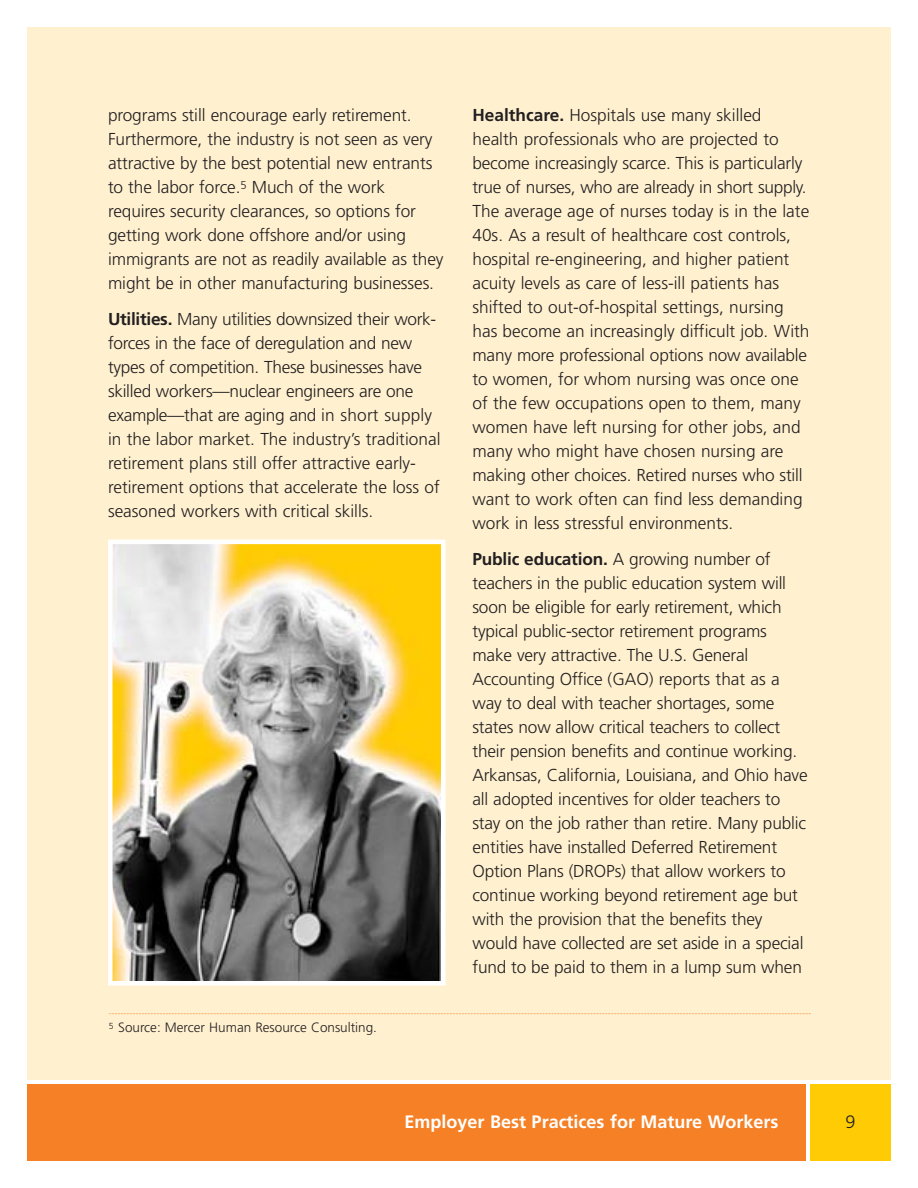
<style>
.page{position:relative;width:918px;height:1188px;background:#fff}
.page>*{position:absolute;margin:0;border:0;box-sizing:border-box;transform-origin:0 0}
.t1{font:700 18px "Frutiger";color:#fff}
.t2{font:300 18px "Frutiger";color:#231f20}
.t3{font:300 17.25px/24px "Frutiger";letter-spacing:-.01em;color:#231f20}
.t4{font:300 13.5px "Frutiger";color:#231f20}
.s1{font-weight:700}
</style>
<div class="page">
<div style="left:27px;top:27px;width:864px;height:1053px;background:#fff1d0"></div>
<div style="left:27px;top:1084px;width:779px;height:77px;background:#f58025"></div>
<div style="left:810px;top:1084px;width:81px;height:77px;background:#ffcb04"></div>
<img style="left:113px;top:545px;width:327px;height:436px">
<div style="left:108px;top:540px;width:338px;height:446px;border:4px solid #fff"></div>
<svg style="left:109px;top:1013px;width:702px;height:1px"></svg>
<p class="t3" style="left:108px;top:104px;width:337px">programs still encourage early retirement.<br>Furthermore, the industry is not seen as very attractive by the best potential new entrants to the labor force.<sup>5</sup> Much of the work requires security clearances, so options for getting work done offshore and/or using immigrants are not as readily available as they might be in other manufacturing businesses.</p>
<p class="t3" style="left:108px;top:308px;width:334px"><span class="s1">Utilities.</span> Many utilities downsized their work&shy;forces in the face of deregulation and new types of competition. These businesses have skilled workers—nuclear engineers are one example—that are aging and in short supply in the labor market. The industry’s traditional retirement plans still offer attractive early&shy;retirement options that accelerate the loss of seasoned workers with critical skills.</p>
<p class="t4" style="left:109px;top:1022px;width:270px"><sup>5</sup> Source: Mercer Human Resource Consulting.</p>
<p class="t3" style="left:472px;top:104px;width:339px"><span class="s1">Healthcare.</span> Hospitals use many skilled health professionals who are projected to become increasingly scarce. This is particularly true of nurses, who are already in short supply.<br>The average age of nurses today is in the late 40s. As a result of healthcare cost controls, hospital re-engineering, and higher patient acuity levels as care of less-ill patients has shifted to out-of-hospital settings, nursing has become an increasingly difficult job. With many more professional options now available to women, for whom nursing was once one of the few occupations open to them, many women have left nursing for other jobs, and many who might have chosen nursing are making other choices. Retired nurses who still want to work often can find less demanding work in less stressful environments.</p>
<p class="t3" style="left:472px;top:548px;width:337px"><span class="s1">Public education.</span> A growing number of teachers in the public education system will soon be eligible for early retirement, which typical public-sector retirement programs make very attractive. The U.S. General Accounting Office (GAO) reports that as a way to deal with teacher shortages, some states now allow critical teachers to collect their pension benefits and continue working.<br>Arkansas, California, Louisiana, and Ohio have all adopted incentives for older teachers to stay on the job rather than retire. Many public entities have installed Deferred Retirement Option Plans (DROPs) that allow workers to continue working beyond retirement age but with the provision that the benefits they would have collected are set aside in a special fund to be paid to them in a lump sum when</p>
<p class="t1" style="left:405px;top:1114px;width:375px">Employer Best Practices for Mature Workers</p>
<p class="t2" style="left:845px;top:1114px;width:12px">9</p>
</div>
